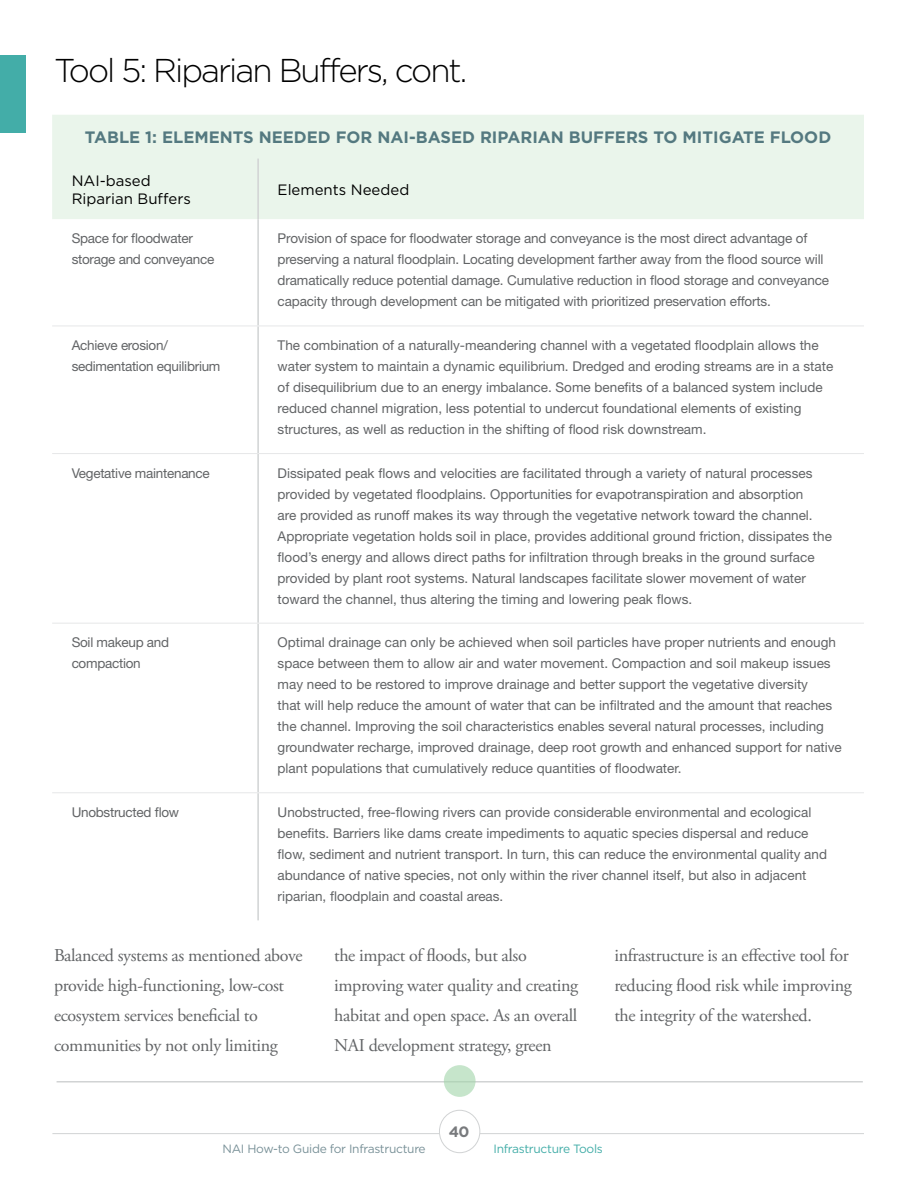
<style>
.page{position:relative;width:918px;height:1188px;background:#fff}
.page>*{position:absolute;margin:0;border:0;box-sizing:border-box;transform-origin:0 0}
.t1{font:300 33px "Gotham";letter-spacing:-.06em;color:#000}
.t2{font:18px/30px "Adobe Garamond Pro";letter-spacing:-.02em;color:#626466}
.t3{font:700 16.5px "Gotham";color:#547980}
.t4{font:15px/18px "Gotham";color:#000}
.t5{font:700 15px "Gotham";color:#787a7d}
.t6{font:13.5px/21px "Helvetica Neue";color:#626466}
.t7{font:13.5px/21px "Helvetica Neue";letter-spacing:-.02em;color:#626466}
.t8{font:12px "Gotham";letter-spacing:-.025em;color:#799198}
.t9{font:12px "Gotham";letter-spacing:-.025em;color:#43ada8}
</style>
<div class="page">
<div style="left:0;top:56px;width:26px;height:78px;background:#43ada8"></div>
<hr style="left:52px;top:1133px;width:812px;height:1px;background:#d1d3d4">
<div style="left:439px;top:1110px;width:41px;height:43px;background:#fff;border-radius:50%"></div>
<div style="left:439px;top:1110px;width:41px;height:43px;border:1px solid #d1d3d4;border-radius:50%"></div>
<div style="left:52px;top:115px;width:812px;height:104px;background:#eaf5eb"></div>
<hr style="left:257px;top:159px;width:2px;height:60px;background:#d1d3d4">
<hr style="left:257px;top:219px;width:2px;height:107px;background:#d1d3d4">
<hr style="left:257px;top:326px;width:2px;height:127px;background:#d1d3d4">
<hr style="left:257px;top:454px;width:2px;height:169px;background:#d1d3d4">
<hr style="left:257px;top:624px;width:2px;height:168px;background:#d1d3d4">
<hr style="left:257px;top:793px;width:2px;height:127px;background:#d1d3d4">
<hr style="left:52px;top:326px;width:206px;height:1px;background:#e6e7e8">
<hr style="left:258px;top:326px;width:606px;height:1px;background:#e6e7e8">
<hr style="left:52px;top:453px;width:206px;height:1px;background:#e6e7e8">
<hr style="left:258px;top:453px;width:606px;height:1px;background:#e6e7e8">
<hr style="left:52px;top:623px;width:206px;height:1px;background:#e6e7e8">
<hr style="left:258px;top:623px;width:606px;height:1px;background:#e6e7e8">
<hr style="left:52px;top:792px;width:206px;height:1px;background:#e6e7e8">
<hr style="left:258px;top:792px;width:606px;height:1px;background:#e6e7e8">
<hr style="left:57px;top:1081px;width:806px;height:2px;background:#d1d3d4">
<svg style="left:444px;top:1065px;width:32px;height:32px"></svg>
<h1 class="t1" style="left:54px;top:52px;width:415px">Tool 5: Riparian Buffers, cont.</h1>
<p class="t3" style="left:85px;top:128px;width:748px">TABLE 1: ELEMENTS NEEDED FOR NAI-BASED RIPARIAN BUFFERS TO MITIGATE FLOOD</p>
<p class="t4" style="left:72px;top:172px;width:121px">NAI-based<br>Riparian Buffers</p>
<p class="t4" style="left:278px;top:181px;width:133px">Elements Needed</p>
<p class="t7" style="left:72px;top:228px;width:144px">Space for floodwater storage and conveyance</p>
<p class="t6" style="left:278px;top:228px;width:553px">Provision of space for floodwater storage and conveyance is the most direct advantage of preserving a natural floodplain. Locating development farther away from the flood source will dramatically reduce potential damage. Cumulative reduction in flood storage and conveyance capacity through development can be mitigated with prioritized preservation efforts.</p>
<p class="t7" style="left:72px;top:335px;width:150px">Achieve erosion/ sedimentation equilibrium</p>
<p class="t6" style="left:278px;top:335px;width:557px">The combination of a naturally-meandering channel with a vegetated floodplain allows the water system to maintain a dynamic equilibrium. Dredged and eroding streams are in a state of disequilibrium due to an energy imbalance. Some benefits of a balanced system include reduced channel migration, less potential to undercut foundational elements of existing structures, as well as reduction in the shifting of flood risk downstream.</p>
<p class="t7" style="left:72px;top:462px;width:140px">Vegetative maintenance</p>
<p class="t6" style="left:278px;top:462px;width:556px">Dissipated peak flows and velocities are facilitated through a variety of natural processes provided by vegetated floodplains. Opportunities for evapotranspiration and absorption<br>are provided as runoff makes its way through the vegetative network toward the channel.<br>Appropriate vegetation holds soil in place, provides additional ground friction, dissipates the flood’s energy and allows direct paths for infiltration through breaks in the ground surface provided by plant root systems. Natural landscapes facilitate slower movement of water toward the channel, thus altering the timing and lowering peak flows.</p>
<p class="t7" style="left:72px;top:632px;width:99px">Soil makeup and compaction</p>
<p class="t6" style="left:278px;top:632px;width:566px">Optimal drainage can only be achieved when soil particles have proper nutrients and enough space between them to allow air and water movement. Compaction and soil makeup issues may need to be restored to improve drainage and better support the vegetative diversity<br>that will help reduce the amount of water that can be infiltrated and the amount that reaches the channel. Improving the soil characteristics enables several natural processes, including groundwater recharge, improved drainage, deep root growth and enhanced support for native plant populations that cumulatively reduce quantities of floodwater.</p>
<p class="t7" style="left:72px;top:801px;width:109px">Unobstructed flow</p>
<p class="t6" style="left:278px;top:801px;width:551px">Unobstructed, free-flowing rivers can provide considerable environmental and ecological benefits. Barriers like dams create impediments to aquatic species dispersal and reduce flow, sediment and nutrient transport. In turn, this can reduce the environmental quality and abundance of native species, not only within the river channel itself, but also in adjacent riparian, floodplain and coastal areas.</p>
<h2 class="t2" style="left:54px;top:941px;width:250px">Balanced systems as mentioned above provide high-functioning, low-cost ecosystem services beneficial to communities by not only limiting</h2>
<h2 class="t2" style="left:334px;top:941px;width:246px">the impact of floods, but also improving water quality and creating habitat and open space. As an overall NAI development strategy, green</h2>
<h2 class="t2" style="left:614px;top:941px;width:239px">infrastructure is an effective tool for reducing flood risk while improving the integrity of the watershed.</h2>
<p class="t5" style="left:449px;top:1123px;width:22px">40</p>
<p class="t8" style="left:223px;top:1142px;width:205px">NAI How-to Guide for Infrastructure</p>
<p class="t9" style="left:494px;top:1142px;width:111px">Infrastructure Tools</p>
</div>
